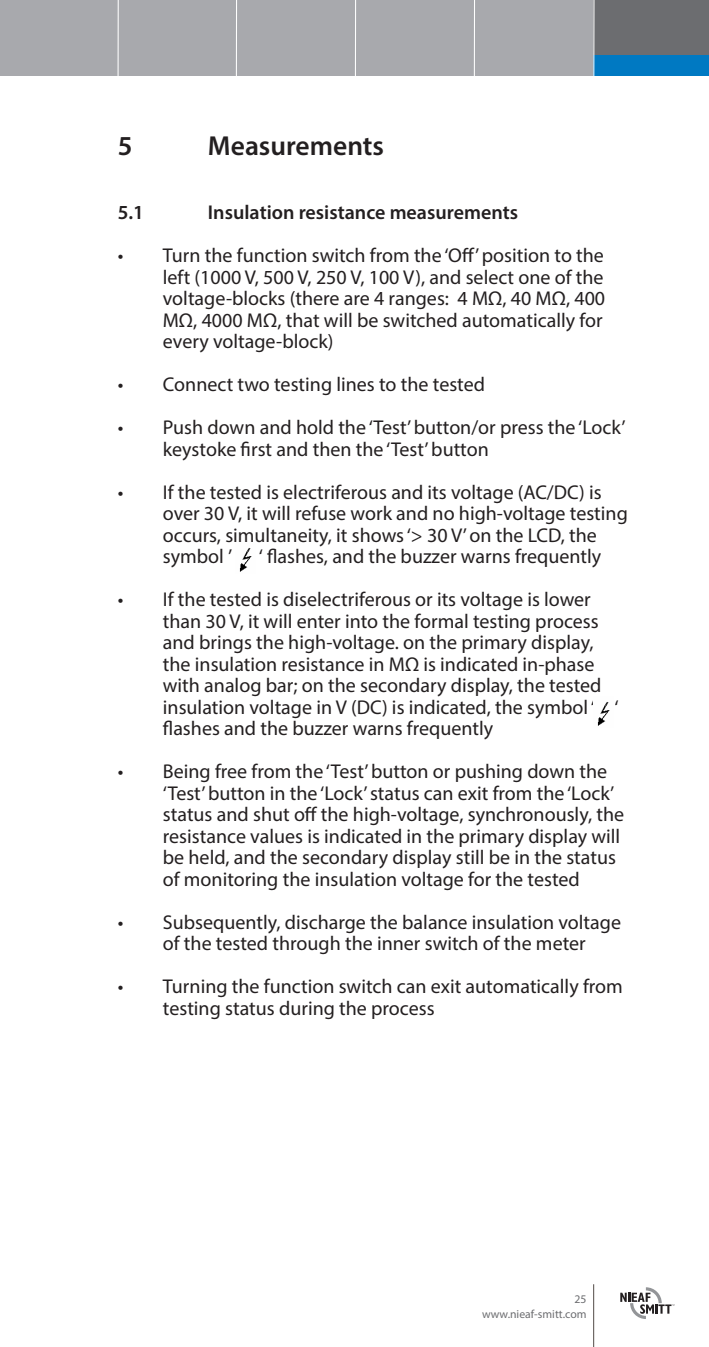
<style>
.page{position:relative;width:709px;height:1347px;background:#fff}
.page>*{position:absolute;margin:0;border:0;box-sizing:border-box;transform-origin:0 0}
.Titel{font:600 27.5px "Myriad Pro";color:#231f20}
.t1{font:20px/21.5px "Myriad Pro";color:#231f20}
.Tekst{font:600 20px "Myriad Pro";color:#231f20}
.t2{font:11.75px/15px "Myriad Pro";color:#6c6d70;text-align:right}
</style>
<div class="page">
<div style="left:0;top:0;width:709px;height:76px;background:#a8a9ad"></div>
<div style="left:593px;top:0;width:116px;height:67px;background:#6c6d70"></div>
<div style="left:593px;top:55px;width:116px;height:20px;background:#0079c2"></div>
<hr style="left:117px;top:0;width:2px;height:78px;background:#fff">
<hr style="left:236px;top:0;width:1px;height:77px;background:#fff">
<hr style="left:355px;top:0;width:1px;height:78px;background:#fff">
<hr style="left:474px;top:0;width:1px;height:77px;background:#fff">
<hr style="left:593px;top:0;width:1px;height:77px;background:#fff">
<hr style="left:593px;top:1284px;width:1px;height:62px;background:#524a47">
<svg style="left:620px;top:1287px;width:54px;height:32px"></svg>
<img style="left:597px;top:702px;width:13px;height:24px">
<img style="left:239px;top:548px;width:13px;height:24px">
<p class="Titel" style="left:118px;top:128px;width:16px">5</p>
<p class="Titel" style="left:208px;top:128px;width:178px">Measurements</p>
<p class="Tekst" style="left:118px;top:200px;width:28px">5.1</p>
<p class="Tekst" style="left:208px;top:200px;width:312px">Insulation resistance measurements</p>
<p class="t1" style="left:163px;top:244px;width:444px;text-indent:-45px">• Turn the function switch from the ‘Off’ position to the left (1000 V, 500 V, 250 V, 100 V), and select one of the voltage-blocks (there are 4 ranges: 4 MΩ, 40 MΩ, 400<br>MΩ, 4000 MΩ, that will be switched automatically for every voltage-block)</p>
<p class="t1" style="left:118px;top:373px;width:369px">• Connect two testing lines to the tested</p>
<p class="t1" style="left:163px;top:416px;width:464px;text-indent:-45px">• Push down and hold the ‘Test’ button/or press the ‘Lock’ keystoke first and then the ‘Test’ button</p>
<p class="t1" style="left:163px;top:481px;width:466px;text-indent:-45px">• If the tested is electriferous and its voltage (AC/DC) is over 30 V, it will refuse work and no high-voltage testing occurs, simultaneity, it shows ‘&gt; 30 V’ on the LCD, the symbol ’</p>
<p class="t1" style="left:259px;top:545px;width:344px">‘ flashes, and the buzzer warns frequently</p>
<p class="t1" style="left:163px;top:588px;width:457px;text-indent:-45px">• If the tested is diselectriferous or its voltage is lower than 30 V, it will enter into the formal testing process and brings the high-voltage. on the primary display, the insulation resistance in MΩ is indicated in-phase with analog bar; on the secondary display, the tested insulation voltage in V (DC) is indicated, the symbol ‘ ‘ flashes and the buzzer warns frequently</p>
<p class="t1" style="left:163px;top:760px;width:463px;text-indent:-45px">• Being free from the ‘Test’ button or pushing down the ‘Test’ button in the ‘Lock’ status can exit from the ‘Lock’ status and shut off the high-voltage, synchronously, the resistance values is indicated in the primary display will be held, and the secondary display still be in the status of monitoring the insulation voltage for the tested</p>
<p class="t1" style="left:118px;top:911px;width:505px;text-align:center">• Subsequently, discharge the balance insulation voltage of the tested through the inner switch of the meter</p>
<p class="t1" style="left:163px;top:975px;width:461px;text-indent:-45px">• Turning the function switch can exit automatically from testing status during the process</p>
<p class="t2" style="left:482px;top:1291px;width:106px">25 www.nieaf-smitt.com</p>
</div>
